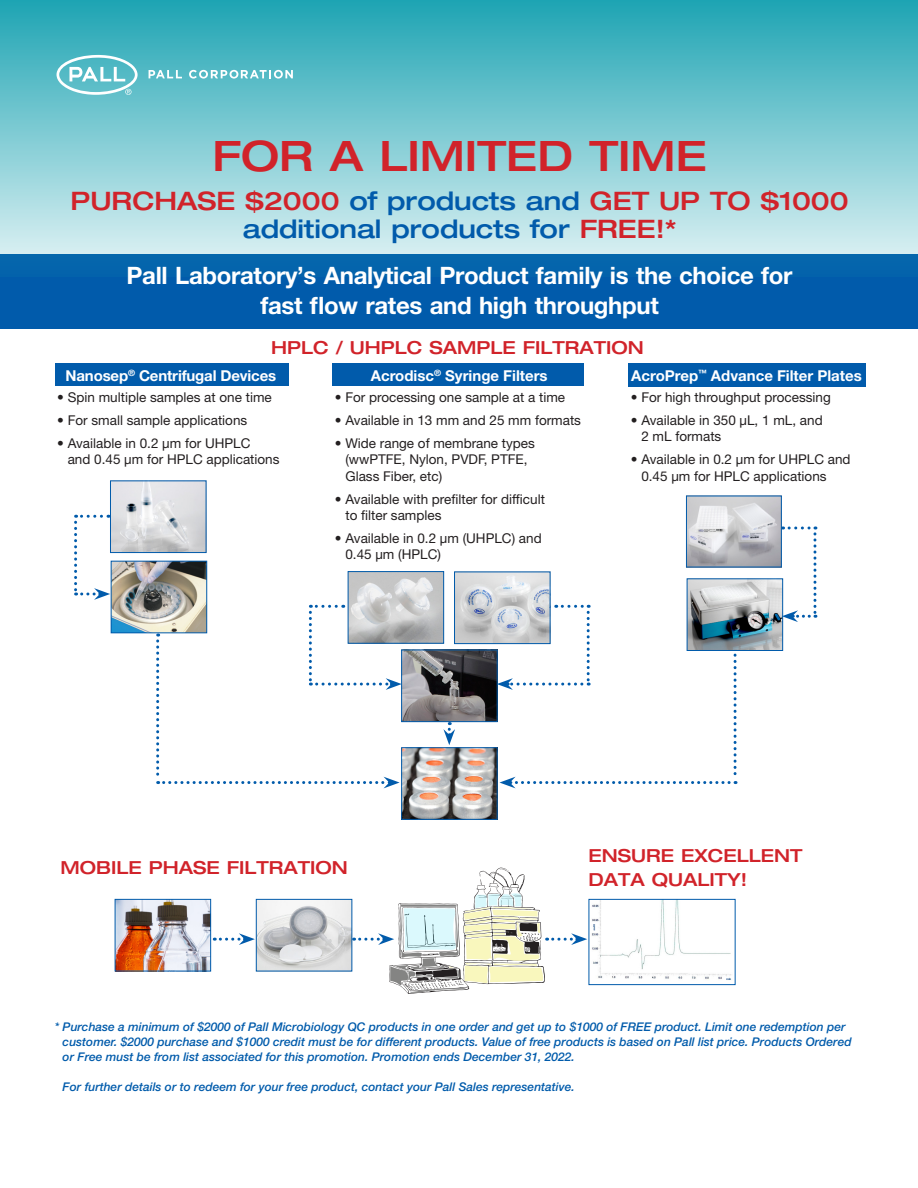
<style>
.page{position:relative;width:918px;height:1188px;background:#fff}
.page>*{position:absolute;margin:0;border:0;box-sizing:border-box;transform-origin:0 0}
.Section_Heading{font:500 expanded 42px "Helvetica Neue LT Std";color:#d1232a}
.Section_Heading-2{font:500 expanded 25.5px/28.5px "Helvetica Neue LT Std";color:#015bab;text-align:center}
.Cover_Title{font:700 24px "Helvetica Neue LT Std";letter-spacing:-.015em;color:#fff}
.Section_Heading-3{font:500 expanded 18px/24px "Helvetica Neue LT Std";color:#d1232a}
.Paragraph_Style_1{font:700 15px "Helvetica Neue LT Std";color:#fff}
.Paragraph_Style_1-2{font:13.5px/16.2px "Helvetica Neue LT Std";color:#231f20}
.t1{font:italic 500 12px/15px "Helvetica Neue LT Std";color:#015bab}
.s1{color:#d1232a}
</style>
<div class="page">
<div style="left:0;top:254px;width:918px;height:74px;background:#015bab"></div>
<svg style="left:0;top:0;width:918px;height:261px;background:#77c6d1"></svg>
<div style="left:55px;top:363px;width:233px;height:23px;background:#015bab"></div>
<div style="left:333px;top:363px;width:251px;height:23px;background:#015bab"></div>
<div style="left:629px;top:363px;width:237px;height:24px;background:#015bab"></div>
<svg style="left:214px;top:933px;width:41px;height:12px"></svg>
<img style="left:113px;top:563px;width:92px;height:68px">
<div style="left:111px;top:561px;width:96px;height:72px;border:1px solid #015bab"></div>
<img style="left:403px;top:749px;width:93px;height:69px">
<div style="left:401px;top:747px;width:97px;height:73px;border:1px solid #015bab"></div>
<img style="left:117px;top:901px;width:92px;height:68px">
<div style="left:115px;top:899px;width:96px;height:72px;border:1px solid #015bab"></div>
<img style="left:350px;top:573px;width:92px;height:69px">
<div style="left:348px;top:571px;width:96px;height:73px;border:1px solid #015bab"></div>
<img style="left:456px;top:574px;width:92px;height:68px">
<div style="left:454px;top:572px;width:96px;height:72px;border:1px solid #015bab"></div>
<img style="left:689px;top:580px;width:92px;height:69px">
<div style="left:687px;top:578px;width:96px;height:73px;border:1px solid #015bab"></div>
<img style="left:112px;top:483px;width:92px;height:68px">
<div style="left:110px;top:481px;width:96px;height:72px;border:1px solid #015bab"></div>
<svg style="left:354px;top:867px;width:233px;height:127px"></svg>
<img style="left:258px;top:901px;width:92px;height:68px">
<div style="left:256px;top:899px;width:96px;height:72px;border:1px solid #015bab"></div>
<img style="left:592px;top:901px;width:140px;height:79px">
<div style="left:589px;top:899px;width:146px;height:86px;border:1px solid #015bab"></div>
<img style="left:403px;top:652px;width:93px;height:68px">
<div style="left:401px;top:650px;width:97px;height:72px;border:1px solid #015bab"></div>
<img style="left:688px;top:498px;width:92px;height:67px">
<div style="left:686px;top:496px;width:96px;height:71px;border:1px solid #015bab"></div>
<svg style="left:74px;top:515px;width:36px;height:85px"></svg>
<svg style="left:156px;top:605px;width:246px;height:183px"></svg>
<svg style="left:497px;top:605px;width:240px;height:183px"></svg>
<svg style="left:782px;top:526px;width:34px;height:96px"></svg>
<svg style="left:443px;top:722px;width:12px;height:23px"></svg>
<svg style="left:57px;top:55px;width:81px;height:40px"></svg>
<svg style="left:149px;top:70px;width:33px;height:8px"></svg>
<svg style="left:189px;top:70px;width:104px;height:9px"></svg>
<p class="Section_Heading" style="left:212px;top:129px;width:496px">FOR A LIMITED TIME</p>
<p class="Section_Heading-2" style="left:71px;top:186px;width:780px"><span class="s1">PURCHASE $2000</span> of products and <span class="s1">GET UP TO $1000 </span>additional products for <span class="s1">FREE!*</span></p>
<p class="Cover_Title" style="left:127px;top:261px;width:667px">Pall Laboratory’s Analytical Product family is the choice for</p>
<p class="Cover_Title" style="left:260px;top:291px;width:400px">fast flow rates and high throughput</p>
<p class="Section_Heading-3" style="left:271px;top:335px;width:374px">HPLC / UHPLC SAMPLE FILTRATION</p>
<p class="Paragraph_Style_1" style="left:66px;top:366px;width:212px">Nanosep<sup>®</sup> Centrifugal Devices</p>
<p class="Paragraph_Style_1-2" style="left:57px;top:389px;width:216px">• Spin multiple samples at one time</p>
<p class="Paragraph_Style_1-2" style="left:57px;top:412px;width:192px">• For small sample applications</p>
<p class="Paragraph_Style_1-2" style="left:68px;top:435px;width:213px;text-indent:-11px">• Available in 0.2 µm for UHPLC<br>and 0.45 µm for HPLC applications</p>
<p class="Paragraph_Style_1" style="left:371px;top:366px;width:178px">Acrodisc<sup>®</sup> Syringe Filters</p>
<p class="Paragraph_Style_1" style="left:631px;top:366px;width:232px">AcroPrep<sup>™</sup> Advance Filter Plates</p>
<p class="Paragraph_Style_1-2" style="left:335px;top:389px;width:232px">• For processing one sample at a time</p>
<p class="Paragraph_Style_1-2" style="left:335px;top:412px;width:248px">• Available in 13 mm and 25 mm formats</p>
<p class="Paragraph_Style_1-2" style="left:345px;top:435px;width:191px;text-indent:-11px">• Wide range of membrane types (wwPTFE, Nylon, PVDF, PTFE,<br>Glass Fiber, etc)</p>
<p class="Paragraph_Style_1-2" style="left:345px;top:491px;width:201px;text-indent:-11px">• Available with prefilter for difficult to filter samples</p>
<p class="Paragraph_Style_1-2" style="left:345px;top:530px;width:198px;text-indent:-11px">• Available in 0.2 µm (UHPLC) and<br>0.45 µm (HPLC)</p>
<p class="Paragraph_Style_1-2" style="left:631px;top:389px;width:202px">• For high throughput processing</p>
<p class="Paragraph_Style_1-2" style="left:641px;top:412px;width:183px;text-indent:-11px">• Available in 350 µL, 1 mL, and<br>2 mL formats</p>
<p class="Paragraph_Style_1-2" style="left:641px;top:451px;width:211px;text-indent:-11px">• Available in 0.2 µm for UHPLC and<br>0.45 µm for HPLC applications</p>
<p class="Section_Heading-3" style="left:60px;top:855px;width:289px">MOBILE PHASE FILTRATION</p>
<p class="Section_Heading-3" style="left:589px;top:843px;width:216px">ENSURE EXCELLENT<br>DATA QUALITY!</p>
<p class="t1" style="left:63px;top:1019px;width:791px;text-indent:-8px">* Purchase a minimum of $2000 of Pall Microbiology QC products in one order and get up to $1000 of FREE product. Limit one redemption per customer. $2000 purchase and $1000 credit must be for different products. Value of free products is based on Pall list price. Products Ordered or Free must be from list associated for this promotion. Promotion ends December 31, 2022.</p>
<p class="t1" style="left:63px;top:1079px;width:514px">For further details or to redeem for your free product, contact your Pall Sales representative.</p>
</div>
